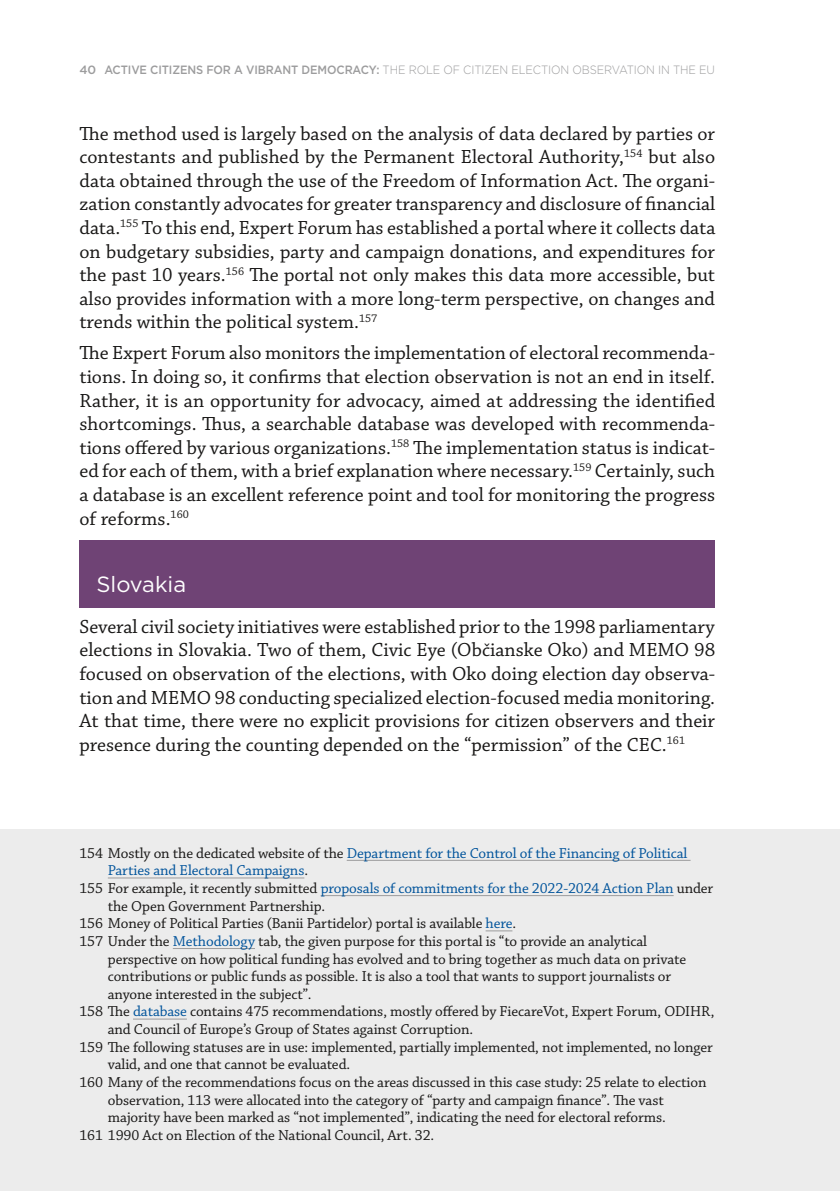
<style>
.page{position:relative;width:840px;height:1191px;background:#fff}
.page>*{position:absolute;margin:0;border:0;box-sizing:border-box;transform-origin:0 0}
.header3{font:22px "Gotham";color:#fff}
.text_main{font:20px/23.6px "Chaparral Pro";color:#181716;text-align:justify}
.footnote{font:15.2px/17.6px "Chaparral Pro";letter-spacing:-.01em;color:#181716}
.footnote-2{font:15.2px/17.6px "Chaparral Pro";letter-spacing:-.01em;color:#00539b}
.t1{font:300 12px "Gotham";letter-spacing:-.01em;color:#9c9c9d;scale:.93 1}
.s1{font-weight:500}
.s2{color:#181716}
.s3{color:#00539b}
</style>
<div class="page">
<div style="left:0;top:829px;width:839px;height:362px;background:#ececec"></div>
<div style="left:79px;top:540px;width:635px;height:68px;background:#6f4375"></div>
<hr style="left:346px;top:860px;width:344px;height:1px;background:#9c9c9d">
<hr style="left:108px;top:877px;width:196px;height:1px;background:#9c9c9d">
<hr style="left:320px;top:895px;width:353px;height:1px;background:#9c9c9d">
<svg style="left:485px;top:930px;width:27px;height:1px"></svg>
<hr style="left:173px;top:948px;width:82px;height:1px;background:#9c9c9d">
<hr style="left:133px;top:1018px;width:54px;height:1px;background:#9c9c9d">
<p class="t1" style="left:79px;top:62px;width:684px"><span class="s1">40 ACTIVE CITIZENS FOR A VIBRANT DEMOCRACY:</span> THE ROLE OF CITIZEN ELECTION OBSERVATION IN THE EU</p>
<p class="text_main" style="left:79px;top:122px;width:637px">The method used is largely based on the analysis of data declared by parties or contestants and published by the Permanent Electoral Authority,<sup>154</sup> but also data obtained through the use of the Freedom of Information Act. The organi&shy;zation constantly advocates for greater transparency and disclosure of financial data.<sup>155</sup> To this end, Expert Forum has established a portal where it collects data on budgetary subsidies, party and campaign donations, and expenditures for the past 10 years.<sup>156</sup> The portal not only makes this data more accessible, but also provides information with a more long-term perspective, on changes and trends within the political system.<sup>157</sup></p>
<p class="text_main" style="left:79px;top:342px;width:637px">The Expert Forum also monitors the implementation of electoral recommenda&shy;tions. In doing so, it confirms that election observation is not an end in itself.<br>Rather, it is an opportunity for advocacy, aimed at addressing the identified shortcomings. Thus, a searchable database was developed with recommenda&shy;tions offered by various organizations.<sup>158</sup> The implementation status is indicat&shy;ed for each of them, with a brief explanation where necessary.<sup>159</sup> Certainly, such a database is an excellent reference point and tool for monitoring the progress of reforms.<sup>160</sup></p>
<h1 class="header3" style="left:96px;top:570px;width:91px">Slovakia</h1>
<p class="text_main" style="left:79px;top:615px;width:637px">Several civil society initiatives were established prior to the 1998 parliamentary elections in Slovakia. Two of them, Civic Eye (Občianske Oko) and MEMO 98 focused on observation of the elections, with Oko doing election day observa&shy;tion and MEMO 98 conducting specialized election-focused media monitoring.<br>At that time, there were no explicit provisions for citizen observers and their presence during the counting depended on the “permission” of the CEC.<sup>161</sup></p>
<p class="footnote-2" style="left:108px;top:844px;width:581px;text-indent:-28px"><span class="s2">154 Mostly on the dedicated website of the</span> Department for the Control of the Financing of Political<br>Parties and Electoral Campaigns<span class="s2">.</span></p>
<p class="footnote" style="left:108px;top:880px;width:606px;text-indent:-28px">155 For example, it recently submitted <span class="s3">proposals of commitments for the 2022-2024 Action Plan</span> under the Open Government Partnership.</p>
<p class="footnote" style="left:79px;top:915px;width:438px">156 Money of Political Parties (Banii Partidelor) portal is available <span class="s3">here</span>.</p>
<p class="footnote" style="left:108px;top:933px;width:579px;text-indent:-28px">157 Under the <span class="s3">Methodology</span> tab, the given purpose for this portal is “to provide an analytical perspective on how political funding has evolved and to bring together as much data on private contributions or public funds as possible. It is also a tool that wants to support journalists or anyone interested in the subject”.</p>
<p class="footnote" style="left:108px;top:1003px;width:607px;text-indent:-28px">158 The <span class="s3">database</span> contains 475 recommendations, mostly offered by FiecareVot, Expert Forum, ODIHR, and Council of Europe’s Group of States against Corruption.</p>
<p class="footnote" style="left:108px;top:1038px;width:606px;text-indent:-28px">159 The following statuses are in use: implemented, partially implemented, not implemented, no longer valid, and one that cannot be evaluated.</p>
<p class="footnote" style="left:108px;top:1074px;width:600px;text-indent:-28px">160 Many of the recommendations focus on the areas discussed in this case study: 25 relate to election observation, 113 were allocated into the category of “party and campaign finance”. The vast majority have been marked as “not implemented”, indicating the need for electoral reforms.</p>
<p class="footnote" style="left:79px;top:1127px;width:356px">161 1990 Act on Election of the National Council, Art. 32.</p>
</div>
